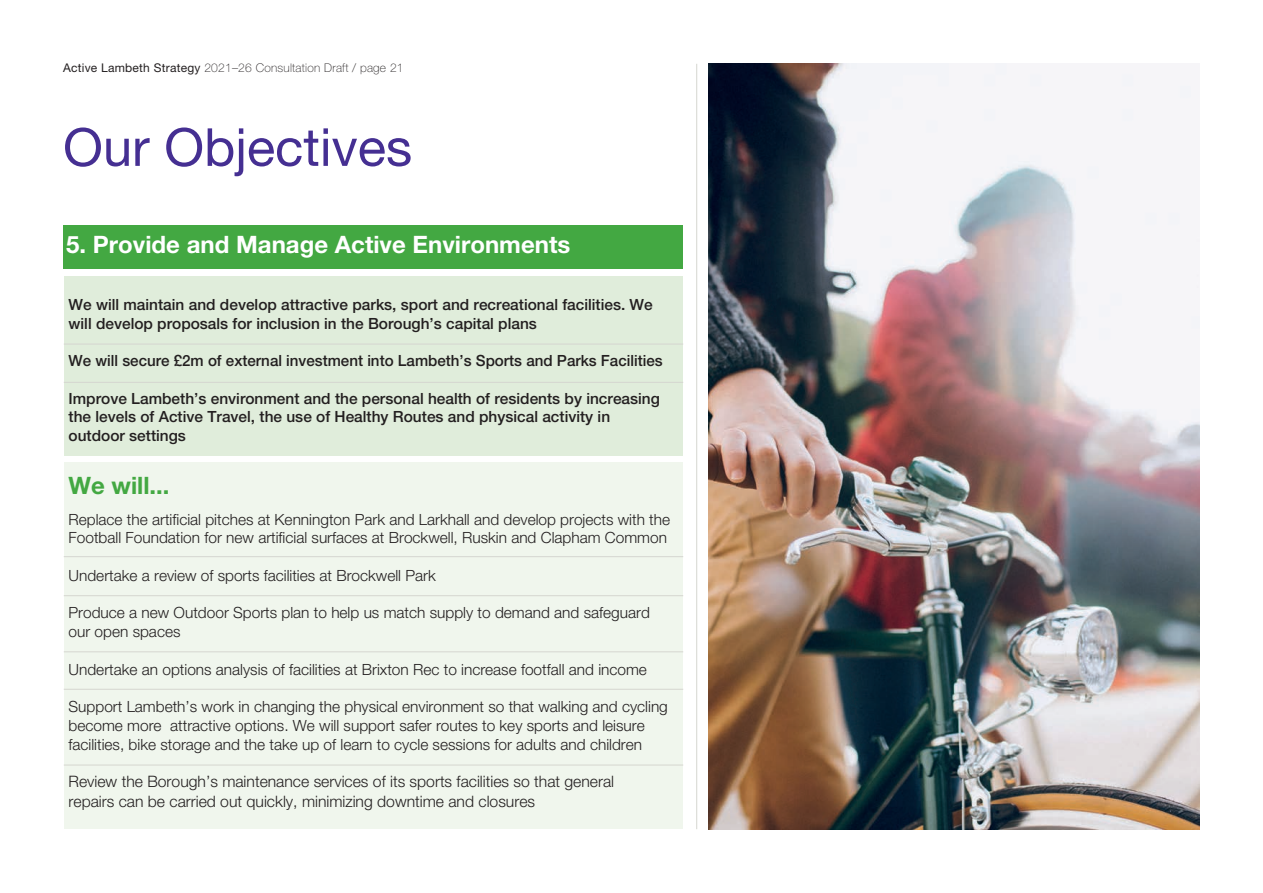
<style>
.page{position:relative;width:1263px;height:893px;background:#fff}
.page>*{position:absolute;margin:0;border:0;box-sizing:border-box;transform-origin:0 0}
.t1{font:52.5px "Helvetica Neue LT Std";color:#452f92}
.t2{font:700 24px "Helvetica Neue LT Std";color:#fff}
.t3{font:700 24px "Helvetica Neue LT Std";color:#43a842}
.t4{font:300 15.75px/19.5px "Helvetica Neue LT Std";color:#231f20}
.t5{font:300 15.45px/18.8px "Helvetica Neue LT Std";color:#231f20}
.t6{font:500 15.45px/18.8px "Helvetica Neue LT Std";color:#231f20}
.t7{font:100 12px "Helvetica Neue LT Std";letter-spacing:.02em;color:#231f20}
.s1{font-weight:400}
</style>
<div class="page">
<div style="left:64px;top:463px;width:618px;height:366px;background:#f0f6ed"></div>
<div style="left:64px;top:276px;width:618px;height:180px;background:#e0eddb"></div>
<hr style="left:64px;top:765px;width:619px;height:1px;background:#d5d6d0">
<hr style="left:64px;top:595px;width:619px;height:1px;background:#d5d6d0">
<hr style="left:64px;top:689px;width:619px;height:1px;background:#d5d6d0">
<hr style="left:64px;top:556px;width:619px;height:1px;background:#d5d6d0">
<hr style="left:64px;top:651px;width:619px;height:1px;background:#d5d6d0">
<hr style="left:64px;top:344px;width:619px;height:1px;background:#d5d6d0">
<hr style="left:64px;top:382px;width:619px;height:1px;background:#d5d6d0">
<hr style="left:696px;top:64px;width:1px;height:765px;background:#d5d6d0">
<div style="left:63px;top:225px;width:620px;height:44px;background:#43a842"></div>
<img style="left:709px;top:64px;width:490px;height:765px">
<p class="t7" style="left:63px;top:61px;width:342px"><span class="s1">Active Lambeth Strategy</span> 2021–26 Consultation Draft / page 21</p>
<h1 class="t1" style="left:63px;top:116px;width:351px">Our Objectives</h1>
<h2 class="t2" style="left:66px;top:230px;width:506px">5. Provide and Manage Active Environments</h2>
<p class="t6" style="left:69px;top:295px;width:586px">We will maintain and develop attractive parks, sport and recreational facilities. We will develop proposals for inclusion in the Borough’s capital plans</p>
<p class="t6" style="left:69px;top:351px;width:596px">We will secure £2m of external investment into Lambeth’s Sports and Parks Facilities</p>
<p class="t6" style="left:69px;top:388px;width:593px">Improve Lambeth’s environment and the personal health of residents by increasing the levels of Active Travel, the use of Healthy Routes and physical activity in outdoor settings</p>
<h3 class="t3" style="left:68px;top:470px;width:103px">We will...</h3>
<p class="t5" style="left:69px;top:509px;width:603px">Replace the artificial pitches at Kennington Park and Larkhall and develop projects with the<br>Football Foundation for new artificial surfaces at Brockwell, Ruskin and Clapham Common</p>
<p class="t5" style="left:69px;top:566px;width:369px">Undertake a review of sports facilities at Brockwell Park</p>
<p class="t5" style="left:69px;top:603px;width:583px">Produce a new Outdoor Sports plan to help us match supply to demand and safeguard our open spaces</p>
<p class="t5" style="left:69px;top:659px;width:580px">Undertake an options analysis of facilities at Brixton Rec to increase footfall and income</p>
<p class="t5" style="left:69px;top:697px;width:601px">Support Lambeth’s work in changing the physical environment so that walking and cycling become more attractive options. We will support safer routes to key sports and leisure facilities, bike storage and the take up of learn to cycle sessions for adults and children</p>
<p class="t4" style="left:69px;top:771px;width:547px">Review the Borough’s maintenance services of its sports facilities so that general repairs can be carried out quickly, minimizing downtime and closures</p>
</div>
